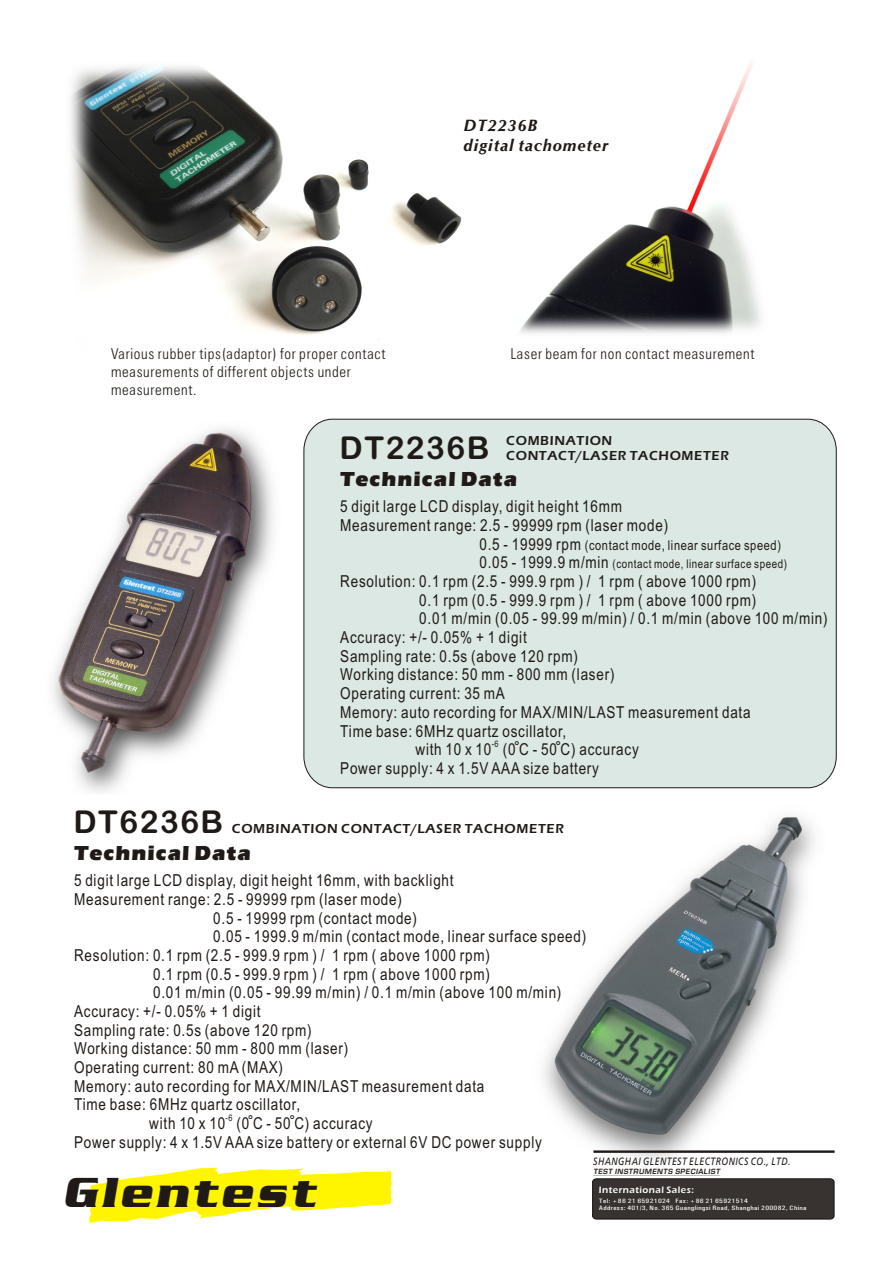
<style>
.page{position:relative;width:894px;height:1263px;background:#fff}
.page>*{position:absolute;margin:0;border:0;box-sizing:border-box;transform-origin:0 0}
.t1{font:italic 45.3px "Babylon 5";color:#1f1a17}
.t2{font:700 31.5px "Arial Rounded MT Bold";letter-spacing:.05em;color:#1f1a17}
.t3{font:21px "Eras Ultra ITC";letter-spacing:.05em;color:#1f1a17}
.t4{font:16.5px/18.8px "Arial Narrow";letter-spacing:.045em;color:#1f1a17}
.t5{font:italic 700 16.5px/19.8px "CG Omega";letter-spacing:.055em;color:#1f1a17}
.t6{font:15px/18px "Zurich Lt Cn BT";letter-spacing:.045em;color:#1f1a17}
.t7{font:13.5px/15.3px "Eras Demi ITC";letter-spacing:.05em;color:#1f1a17}
.t8{font:13.5px "Arial Narrow";letter-spacing:.045em;color:#1f1a17}
.t9{font:12px "Arial Narrow";letter-spacing:.045em;color:#1f1a17}
.t10{font:italic 10.65px "Frutiger SAIN Itv.1";letter-spacing:.055em;color:#1f1a17;scale:.81 1}
.t11{font:9.6px "Eras Demi ITC";letter-spacing:.05em;color:#fff}
.t12{font:9px "Arial Narrow";color:#1f1a17}
.t13{font:italic 7.05px "Square 721 Dm";letter-spacing:.07em;color:#1f1a17}
.t14{font:700 7.05px "Avant Garde Bk BT";color:#1f1a17}
.t15{font:6.3px/6.9px "Univers Condensed";letter-spacing:.045em;color:#fff;scale:1.31 1}
.s1{font-size:16.5px}
</style>
<div class="page">
<img style="left:543px;top:816px;width:292px;height:344px">
<svg style="left:89px;top:1168px;width:303px;height:55px"></svg>
<img style="left:52px;top:428px;width:222px;height:364px">
<div style="left:304px;top:419px;width:533px;height:369px;background:#dbe8e3"></div>
<svg style="left:592px;top:1178px;width:242px;height:41px;background:#383330"></svg>
<hr style="left:593px;top:1175px;width:127px;height:1px;background:#1f1a17">
<hr style="left:594px;top:1151px;width:240px;height:1px;background:#1f1a17">
<img style="left:70px;top:66px;width:392px;height:274px">
<img style="left:520px;top:62px;width:241px;height:272px">
<p class="t6" style="left:111px;top:346px;width:276px">Various rubber tips(adaptor) for proper contact measurements of different objects under measurement.</p>
<p class="t5" style="left:464px;top:117px;width:146px">DT2236B<br>digital tachometer</p>
<p class="t6" style="left:510px;top:346px;width:246px">Laser beam for non contact measurement</p>
<h2 class="t2" style="left:340px;top:436px;width:151px">DT2236B</h2>
<p class="t7" style="left:506px;top:434px;width:224px">COMBINATION<br>CONTACT/LASER TACHOMETER</p>
<p class="t3" style="left:340px;top:471px;width:178px">Technical Data</p>
<p class="t4" style="left:340px;top:499px;width:329px">5 digit large LCD display, digit height 16mm<br>Measurement range: 2.5 - 99999 rpm (laser mode)</p>
<p class="t8" style="left:479px;top:540px;width:303px"><span class="s1">0.5 - 19999 rpm</span> (contact mode, linear surface speed)</p>
<p class="t9" style="left:479px;top:560px;width:309px"><span class="s1">0.05 - 1999.9 m/min</span> (contact mode, linear surface speed)</p>
<p class="t4" style="left:340px;top:573px;width:417px">Resolution: 0.1 rpm (2.5 - 999.9 rpm ) / 1 rpm ( above 1000 rpm)</p>
<p class="t4" style="left:419px;top:592px;width:338px">0.1 rpm (0.5 - 999.9 rpm ) / 1 rpm ( above 1000 rpm)</p>
<p class="t4" style="left:419px;top:611px;width:410px">0.01 m/min (0.05 - 99.99 m/min) / 0.1 m/min (above 100 m/min)</p>
<p class="t4" style="left:340px;top:629px;width:188px">Accuracy: +/- 0.05% + 1 digit</p>
<p class="t4" style="left:340px;top:648px;width:239px">Sampling rate: 0.5s (above 120 rpm)</p>
<p class="t4" style="left:340px;top:667px;width:276px">Working distance: 50 mm - 800 mm (laser)</p>
<p class="t4" style="left:340px;top:686px;width:166px">Operating current: 35 mA</p>
<p class="t4" style="left:340px;top:704px;width:412px">Memory: auto recording for MAX/MIN/LAST measurement data</p>
<p class="t4" style="left:340px;top:723px;width:228px">Time base: 6MHz quartz oscillator,</p>
<p class="t4" style="left:416px;top:742px;width:225px">with 10 x 10 (0 C - 50 C) accuracy</p>
<p class="t4" style="left:340px;top:760px;width:260px">Power supply: 4 x 1.5V AAA size battery</p>
<p class="t12" style="left:492px;top:741px;width:8px">-6</p>
<p class="t14" style="left:515px;top:740px;width:6px">o</p>
<p class="t14" style="left:556px;top:740px;width:6px">o</p>
<h2 class="t2" style="left:73px;top:810px;width:151px">DT6236B</h2>
<p class="t7" style="left:232px;top:822px;width:334px">COMBINATION CONTACT/LASER TACHOMETER</p>
<p class="t3" style="left:74px;top:845px;width:178px">Technical Data</p>
<p class="t4" style="left:74px;top:873px;width:381px">5 digit large LCD display, digit height 16mm, with backlight</p>
<p class="t4" style="left:74px;top:891px;width:329px">Measurement range: 2.5 - 99999 rpm (laser mode)</p>
<p class="t4" style="left:213px;top:910px;width:205px">0.5 - 19999 rpm (contact mode)</p>
<p class="t4" style="left:213px;top:929px;width:375px">0.05 - 1999.9 m/min (contact mode, linear surface speed)</p>
<p class="t4" style="left:74px;top:947px;width:417px">Resolution: 0.1 rpm (2.5 - 999.9 rpm ) / 1 rpm ( above 1000 rpm)</p>
<p class="t4" style="left:153px;top:966px;width:338px">0.1 rpm (0.5 - 999.9 rpm ) / 1 rpm ( above 1000 rpm)</p>
<p class="t4" style="left:153px;top:985px;width:410px">0.01 m/min (0.05 - 99.99 m/min) / 0.1 m/min (above 100 m/min)</p>
<p class="t4" style="left:74px;top:1003px;width:188px">Accuracy: +/- 0.05% + 1 digit</p>
<p class="t4" style="left:74px;top:1022px;width:239px">Sampling rate: 0.5s (above 120 rpm)</p>
<p class="t4" style="left:74px;top:1041px;width:276px">Working distance: 50 mm - 800 mm (laser)</p>
<p class="t4" style="left:74px;top:1059px;width:211px">Operating current: 80 mA (MAX)</p>
<p class="t4" style="left:74px;top:1078px;width:412px">Memory: auto recording for MAX/MIN/LAST measurement data</p>
<p class="t4" style="left:74px;top:1097px;width:228px">Time base: 6MHz quartz oscillator,</p>
<p class="t4" style="left:149px;top:1115px;width:225px">with 10 x 10 (0 C - 50 C) accuracy</p>
<p class="t4" style="left:74px;top:1134px;width:469px">Power supply: 4 x 1.5V AAA size battery or external 6V DC power supply</p>
<p class="t12" style="left:226px;top:1115px;width:8px">-6</p>
<p class="t14" style="left:249px;top:1114px;width:6px">o</p>
<p class="t14" style="left:290px;top:1114px;width:6px">o</p>
<h1 class="t1" style="left:62px;top:1178px;width:261px">Glentest</h1>
<p class="t10" style="left:593px;top:1155px;width:245px">SHANGHAI GLENTEST ELECTRONICS CO., LTD.</p>
<p class="t11" style="left:599px;top:1186px;width:96px">International Sales:</p>
<p class="t13" style="left:593px;top:1169px;width:128px">TEST INSTRUMENTS SPECIALIST</p>
<p class="t15" style="left:599px;top:1198px;width:160px">Tel: +86 21 65921024 Fax: +86 21 65921514<br>Address: 401/3, No. 365 Guanglingsi Road, Shanghai 200082, China</p>
</div>
